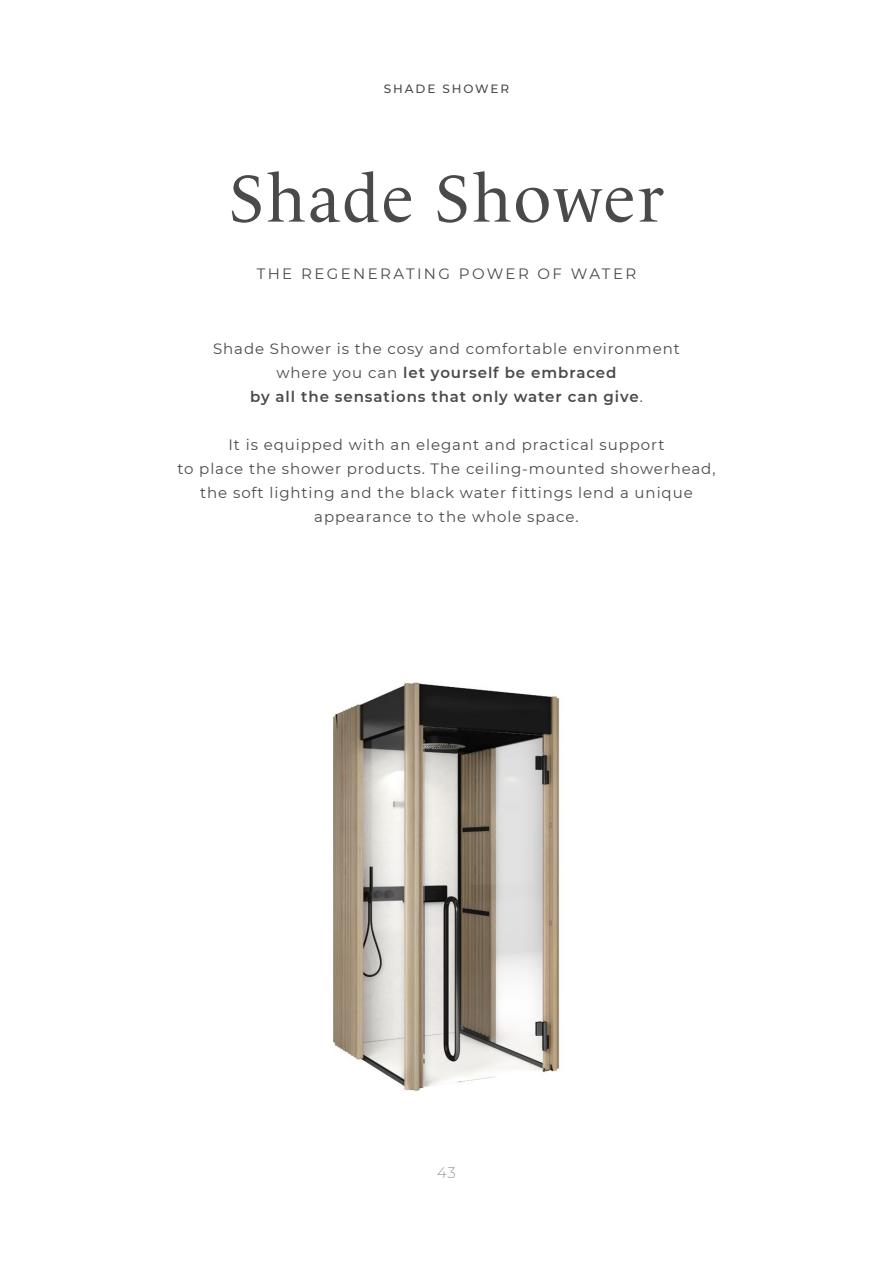
<style>
.page{position:relative;width:893px;height:1263px;background:#fff}
.page>*{position:absolute;margin:0;border:0;box-sizing:border-box;transform-origin:0 0}
.t1{font:67.5px "Le Monde Livre Std";letter-spacing:.03em;color:#4a4a49}
.t2{font:15px/24px "Montserrat";letter-spacing:.06em;color:#4a4a49;text-align:center}
.t3{font:600 15px/24px "Montserrat";letter-spacing:.06em;color:#4a4a49;text-align:center}
.t4{font:15px "Montserrat";letter-spacing:.16em;color:#4a4a49}
.t5{font:200 15px "Montserrat";color:#706f6f}
.t6{font:500 12px "Montserrat";letter-spacing:.16em;color:#4a4a49}
.s1{font-weight:400}
</style>
<div class="page">
<img style="left:332px;top:682px;width:228px;height:409px">
<p class="t6" style="left:384px;top:81px;width:127px">SHADE SHOWER</p>
<h1 class="t1" style="left:229px;top:158px;width:436px">Shade Shower</h1>
<p class="t4" style="left:257px;top:263px;width:381px">THE REGENERATING POWER OF WATER</p>
<p class="t3" style="left:213px;top:336px;width:468px"><span class="s1">Shade Shower is the cosy and comfortable environment where you can</span> let yourself be embraced<br>by all the sensations that only water can give<span class="s1">.</span></p>
<p class="t2" style="left:177px;top:432px;width:540px">It is equipped with an elegant and practical support<br>to place the shower products. The ceiling-mounted showerhead, the soft lighting and the black water fittings lend a unique appearance to the whole space.</p>
<p class="t5" style="left:437px;top:1162px;width:20px">43</p>
</div>
